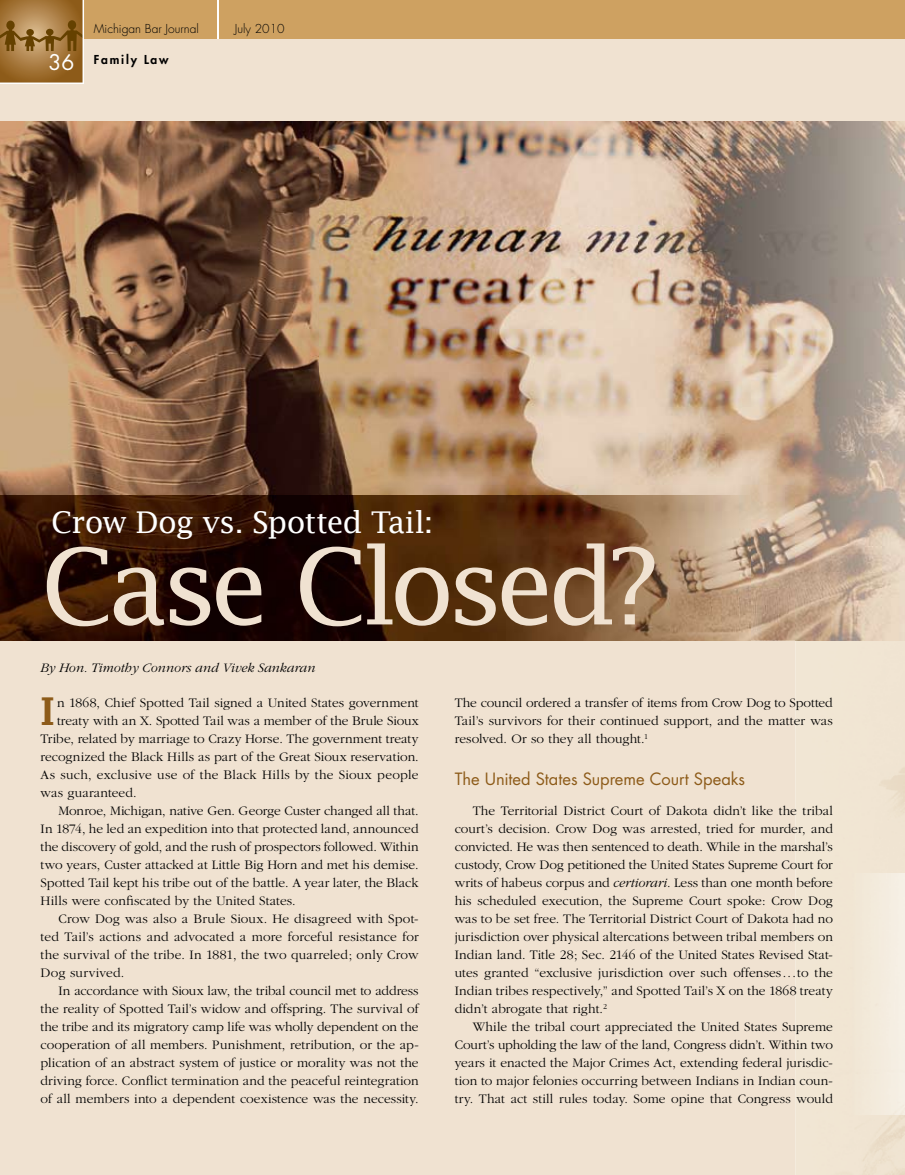
<style>
.page{position:relative;width:905px;height:1175px;background:#fff}
.page>*{position:absolute;margin:0;border:0;box-sizing:border-box;transform-origin:0 0}
.t1{font:105px "Lucida Fax";letter-spacing:-.07em;color:#f0e2d1}
.t2{font:600 38.4px "Lucida Fax";color:#8d5b19}
.t3{font:30px "Lucida Fax";letter-spacing:-.025em;color:#fff}
.t4{font:16.5px "Futura";color:#8d5b19}
.t5{font:300 13.5px/18px "Garamond";letter-spacing:.005em;color:#000;text-align:justify}
.t6{font:italic 300 13.5px "Garamond";color:#000}
.t7{font:300 12px "Futura";color:#000}
.t8{font:800 12px "Futura";letter-spacing:.15em;color:#000}
.s1{font-weight:400;font-size:21px;color:#fff}
.s2{font-style:italic}
</style>
<div class="page">
<div style="left:0;top:39px;width:904px;height:1135px;background:#f0e2d1"></div>
<img style="left:0;top:122px;width:904px;height:207px">
<img style="left:0;top:329px;width:638px;height:166px">
<img style="left:638px;top:329px;width:266px;height:156px">
<img style="left:638px;top:485px;width:157px;height:51px">
<img style="left:750px;top:536px;width:45px;height:104px">
<img style="left:0;top:495px;width:750px;height:145px">
<img style="left:795px;top:451px;width:109px;height:723px">
<div style="left:0;top:0;width:904px;height:39px;background:#cea161"></div>
<svg style="left:0;top:0;width:84px;height:84px;background:#a1763c"></svg>
<hr style="left:217px;top:0;width:1px;height:39px;background:#fff">
<img style="left:849px;top:873px;width:55px;height:242px">
<p class="t7" style="left:94px;top:21px;width:106px">Michigan Bar Journal</p>
<p class="t7" style="left:235px;top:21px;width:51px">July 2010</p>
<p class="t8" style="left:49px;top:51px;width:121px"><span class="s1">36</span> Family Law</p>
<h3 class="t3" style="left:51px;top:505px;width:384px">Crow Dog vs. Spotted Tail:</h3>
<h1 class="t1" style="left:40px;top:525px;width:621px">Case Closed?</h1>
<p class="t6" style="left:40px;top:660px;width:276px">By Hon. Timothy Connors and Vivek Sankaran</p>
<h2 class="t2" style="left:40px;top:689px;width:16px">I</h2>
<p class="t5" style="left:57px;top:694px;width:363px">n 1868, Chief Spotted Tail signed a United States government</p>
<p class="t5" style="left:57px;top:712px;width:363px">treaty with an X. Spotted Tail was a member of the Brule Sioux</p>
<p class="t5" style="left:40px;top:730px;width:379px">Tribe, related by marriage to Crazy Horse. The government treaty</p>
<p class="t5" style="left:40px;top:748px;width:380px">recognized the Black Hills as part of the Great Sioux reservation.</p>
<p class="t5" style="left:40px;top:766px;width:379px">As such, exclusive use of the Black Hills by the Sioux people</p>
<p class="t5" style="left:40px;top:784px;width:98px">was guaranteed.</p>
<p class="t5" style="left:58px;top:802px;width:361px">Monroe, Michigan, native Gen. George Custer changed all that.</p>
<p class="t5" style="left:40px;top:820px;width:379px">In 1874, he led an expedition into that protected land, announced</p>
<p class="t5" style="left:40px;top:838px;width:379px">the discovery of gold, and the rush of prospectors followed. Within</p>
<p class="t5" style="left:40px;top:856px;width:379px">two years, Custer attacked at Little Big Horn and met his demise.</p>
<p class="t5" style="left:40px;top:874px;width:380px">Spotted Tail kept his tribe out of the battle. A year later, the Black</p>
<p class="t5" style="left:40px;top:892px;width:257px">Hills were confiscated by the United States.</p>
<p class="t5" style="left:58px;top:910px;width:361px">Crow Dog was also a Brule Sioux. He disagreed with Spot-</p>
<p class="t5" style="left:40px;top:928px;width:379px">ted Tail’s actions and advocated a more forceful resistance for</p>
<p class="t5" style="left:40px;top:946px;width:379px">the survival of the tribe. In 1881, the two quarreled; only Crow</p>
<p class="t5" style="left:40px;top:964px;width:85px">Dog survived.</p>
<p class="t5" style="left:58px;top:982px;width:361px">In accordance with Sioux law, the tribal council met to address</p>
<p class="t5" style="left:40px;top:1000px;width:379px">the reality of Spotted Tail’s widow and offspring. The survival of</p>
<p class="t5" style="left:40px;top:1018px;width:379px">the tribe and its migratory camp life was wholly dependent on the</p>
<p class="t5" style="left:40px;top:1036px;width:380px">cooperation of all members. Punishment, retribution, or the ap-</p>
<p class="t5" style="left:40px;top:1054px;width:379px">plication of an abstract system of justice or morality was not the</p>
<p class="t5" style="left:40px;top:1072px;width:379px">driving force. Conflict termination and the peaceful reintegration</p>
<p class="t5" style="left:40px;top:1090px;width:379px">of all members into a dependent coexistence was the necessity.</p>
<p class="t5" style="left:454px;top:694px;width:379px">The council ordered a transfer of items from Crow Dog to Spotted Tail’s survivors for their continued support, and the matter was resolved. Or so they all thought.<sup>1</sup></p>
<p class="t4" style="left:454px;top:767px;width:292px">The United States Supreme Court Speaks</p>
<p class="t5" style="left:455px;top:802px;width:380px;text-indent:18px">The Territorial District Court of Dakota didn’t like the tribal court’s decision. Crow Dog was arrested, tried for murder, and convicted. He was then sentenced to death. While in the marshal’s custody, Crow Dog petitioned the United States Supreme Court for writs of habeus corpus and <span class="s2">certiorari</span>. Less than one month before his scheduled execution, the Supreme Court spoke: Crow Dog was to be set free. The Territorial District Court of Dakota had no jurisdiction over physical altercations between tribal members on Indian land. Title 28; Sec. 2146 of the United States Revised Stat&shy;utes granted “exclusive jurisdiction over such offenses...to the Indian tribes respectively,” and Spotted Tail’s X on the 1868 treaty didn’t abrogate that right.<sup>2</sup></p>
<p class="t5" style="left:455px;top:1018px;width:379px;text-indent:18px">While the tribal court appreciated the United States Supreme Court’s upholding the law of the land, Congress didn’t. Within two years it enacted the Major Crimes Act, extending federal jurisdic&shy;tion to major felonies occurring between Indians in Indian coun&shy;try. That act still rules today. Some opine that Congress would</p>
</div>
